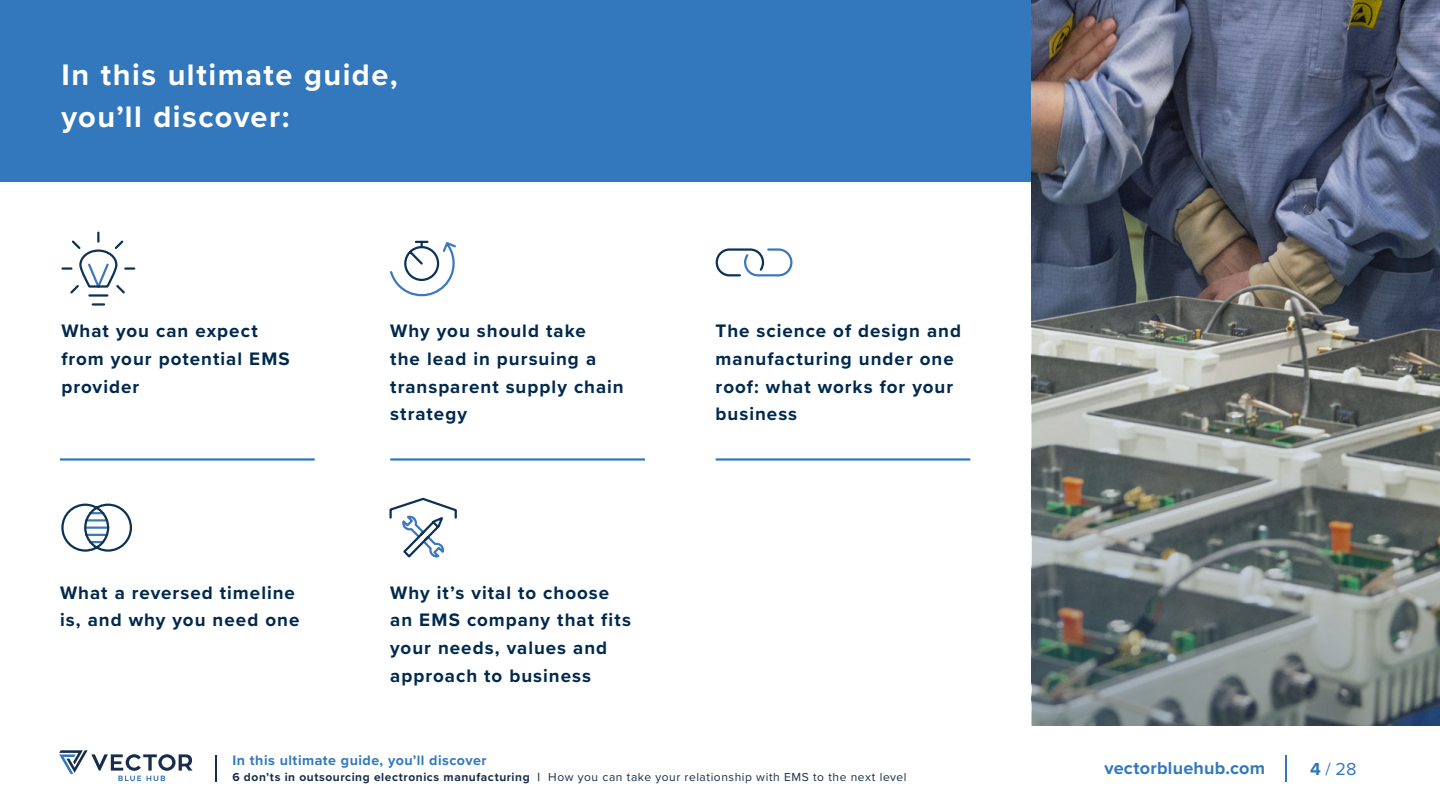
<style>
.page{position:relative;width:1440px;height:810px;background:#fff}
.page>*{position:absolute;margin:0;border:0;box-sizing:border-box;transform-origin:0 0}
.tekst{font:700 30.75px/42px "Proxima Nova";letter-spacing:.05em;color:#fff}
.tekst-2{font:700 18.75px/27.8px "Proxima Nova";letter-spacing:.055em;color:#00294e}
.t1{font:700 18px "Proxima Nova";letter-spacing:.015em;color:#3378bd}
.t2{font:18px "Proxima Nova";color:#3378bd}
.tekst-3{font:700 14.25px "Proxima Nova";letter-spacing:.035em;color:#3378bd}
.tekst-4{font:12px "Proxima Nova";letter-spacing:.045em;color:#172e4a}
.s1{font-weight:700}
</style>
<div class="page">
<hr style="left:1285px;top:755px;width:2px;height:27px;background:#3378bd">
<div style="left:0;top:0;width:1440px;height:182px;background:#3378bd"></div>
<svg style="left:59px;top:750px;width:134px;height:31px"></svg>
<hr style="left:215px;top:755px;width:2px;height:27px;background:#172e4a">
<svg style="left:61px;top:231px;width:75px;height:75px"></svg>
<svg style="left:61px;top:503px;width:71px;height:49px"></svg>
<svg style="left:390px;top:240px;width:66px;height:57px"></svg>
<svg style="left:389px;top:497px;width:68px;height:61px"></svg>
<svg style="left:715px;top:248px;width:78px;height:29px"></svg>
<hr style="left:60px;top:458px;width:255px;height:3px;background:#3378bd">
<hr style="left:390px;top:458px;width:255px;height:3px;background:#3378bd">
<hr style="left:716px;top:458px;width:254px;height:3px;background:#3378bd">
<img style="left:1031px;top:0;width:409px;height:725px">
<img style="left:1033px;top:27px;width:407px;height:698px">
<p class="tekst" style="left:61px;top:53px;width:338px">In this ultimate guide, you’ll discover:</p>
<p class="tekst-2" style="left:61px;top:317px;width:230px">What you can expect from your potential EMS provider</p>
<p class="tekst-2" style="left:716px;top:317px;width:247px">The science of design and manufacturing under one roof: what works for your business</p>
<p class="tekst-2" style="left:390px;top:317px;width:235px">Why you should take<br>the lead in pursuing a transparent supply chain strategy</p>
<p class="tekst-2" style="left:60px;top:578px;width:241px">What a reversed timeline is, and why you need one</p>
<p class="tekst-2" style="left:390px;top:578px;width:242px">Why it’s vital to choose an EMS company that fits your needs, values and approach to business</p>
<p class="tekst-3" style="left:232px;top:749px;width:256px">In this ultimate guide, you’ll discover</p>
<p class="tekst-4" style="left:232px;top:768px;width:676px"><span class="s1">6 don’ts in outsourcing electronics manufacturing |</span> How you can take your relationship with EMS to the next level</p>
<p class="t1" style="left:1104px;top:755px;width:162px">vectorbluehub.com</p>
<p class="t2" style="left:1310px;top:756px;width:48px"><span class="s1">4</span> / 28</p>
</div>
